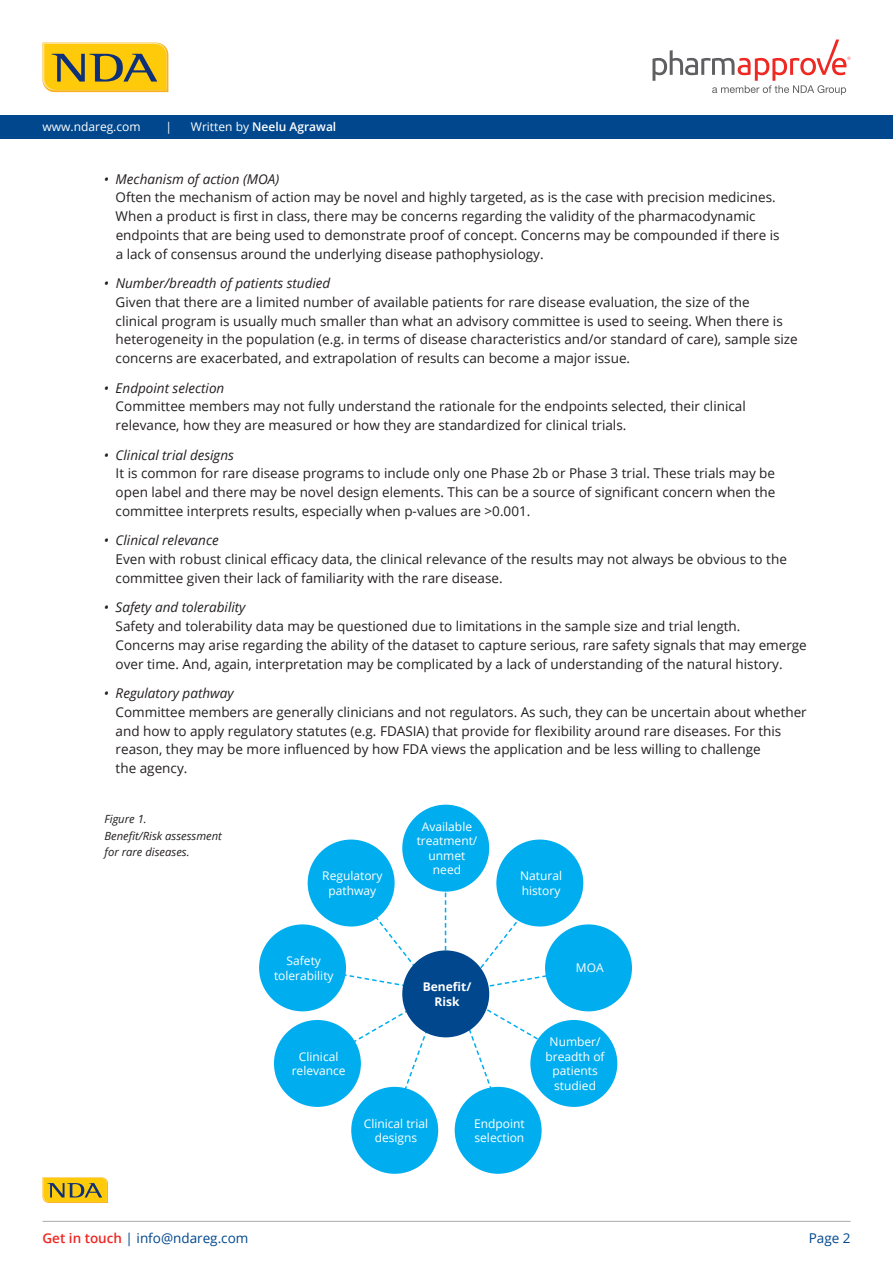
<style>
.page{position:relative;width:893px;height:1263px;background:#fff}
.page>*{position:absolute;margin:0;border:0;box-sizing:border-box;transform-origin:0 0}
.t1{font:13.5px/18.8px "Open Sans";color:#231f20}
.t2{font:italic 13.5px "Open Sans";color:#231f20}
.t3{font:13.5px "Open Sans";color:#01478d}
.t4{font:12px/14.4px "Open Sans";color:#fff;text-align:center}
.t5{font:600 12px "Open Sans";color:#fff}
.t6{font:700 12px/14.4px "Open Sans";color:#fff;text-align:center}
.t7{font:italic 11.25px/16.2px "Open Sans";color:#221f1f}
.s1{font-weight:400}
.s2{font-weight:600;color:#ee2823}
</style>
<div class="page">
<svg style="left:43px;top:43px;width:125px;height:49px"></svg>
<div style="left:0;top:115px;width:893px;height:23px;background:#01478d"></div>
<svg style="left:43px;top:1177px;width:65px;height:26px"></svg>
<hr style="left:43px;top:1221px;width:808px;height:1px;background:#a8a9ad">
<svg style="left:467px;top:1008px;width:84px;height:92px"></svg>
<svg style="left:480px;top:908px;width:84px;height:80px"></svg>
<svg style="left:346px;top:1008px;width:82px;height:92px"></svg>
<svg style="left:333px;top:908px;width:81px;height:80px"></svg>
<svg style="left:445px;top:893px;width:1px;height:57px"></svg>
<div style="left:402px;top:950px;width:87px;height:87px;background:#01478d;border-radius:50%"></div>
<div style="left:402px;top:805px;width:87px;height:87px;background:#00aeef;border-radius:50%"></div>
<div style="left:308px;top:839px;width:87px;height:87px;background:#00aeef;border-radius:50%"></div>
<div style="left:496px;top:839px;width:87px;height:87px;background:#00aeef;border-radius:50%"></div>
<div style="left:259px;top:924px;width:87px;height:87px;background:#00aeef;border-radius:50%"></div>
<div style="left:545px;top:924px;width:87px;height:87px;background:#00aeef;border-radius:50%"></div>
<div style="left:274px;top:1020px;width:87px;height:87px;background:#00aeef;border-radius:50%"></div>
<div style="left:530px;top:1020px;width:87px;height:87px;background:#00aeef;border-radius:50%"></div>
<div style="left:351px;top:1087px;width:87px;height:87px;background:#00aeef;border-radius:50%"></div>
<div style="left:455px;top:1087px;width:87px;height:87px;background:#00aeef;border-radius:50%"></div>
<svg style="left:652px;top:40px;width:198px;height:55px"></svg>
<p class="t4" style="left:43px;top:119px;width:100px">www.ndareg.com</p>
<p class="t4" style="left:166px;top:119px;width:8px">|</p>
<p class="t5" style="left:191px;top:118px;width:147px"><span class="s1">Written by</span> Neelu Agrawal</p>
<p class="t2" style="left:104px;top:169px;width:177px">• Mechanism of action (MOA)</p>
<p class="t1" style="left:116px;top:188px;width:666px">Often the mechanism of action may be novel and highly targeted, as is the case with precision medicines.<br>When a product is first in class, there may be concerns regarding the validity of the pharmacodynamic endpoints that are being used to demonstrate proof of concept. Concerns may be compounded if there is a lack of consensus around the underlying disease pathophysiology.</p>
<p class="t2" style="left:104px;top:274px;width:228px">• Number/breadth of patients studied</p>
<p class="t1" style="left:116px;top:292px;width:684px">Given that there are a limited number of available patients for rare disease evaluation, the size of the<br>clinical program is usually much smaller than what an advisory committee is used to seeing. When there is heterogeneity in the population (e.g. in terms of disease characteristics and/or standard of care), sample size concerns are exacerbated, and extrapolation of results can become a major issue.</p>
<p class="t2" style="left:104px;top:378px;width:122px">• Endpoint selection</p>
<p class="t1" style="left:116px;top:397px;width:632px">Committee members may not fully understand the rationale for the endpoints selected, their clinical relevance, how they are measured or how they are standardized for clinical trials.</p>
<p class="t2" style="left:104px;top:445px;width:132px">• Clinical trial designs</p>
<p class="t1" style="left:116px;top:464px;width:661px;text-align:justify">It is common for rare disease programs to include only one Phase 2b or Phase 3 trial. These trials may be open label and there may be novel design elements. This can be a source of significant concern when the committee interprets results, especially when p-values are &gt;0.001.</p>
<p class="t2" style="left:104px;top:531px;width:116px">• Clinical relevance</p>
<p class="t1" style="left:116px;top:549px;width:673px">Even with robust clinical efficacy data, the clinical relevance of the results may not always be obvious to the committee given their lack of familiarity with the rare disease.</p>
<p class="t2" style="left:104px;top:598px;width:143px">• Safety and tolerability</p>
<p class="t1" style="left:116px;top:616px;width:693px">Safety and tolerability data may be questioned due to limitations in the sample size and trial length.<br>Concerns may arise regarding the ability of the dataset to capture serious, rare safety signals that may emerge over time. And, again, interpretation may be complicated by a lack of understanding of the natural history.</p>
<p class="t2" style="left:104px;top:684px;width:132px">• Regulatory pathway</p>
<p class="t1" style="left:116px;top:702px;width:693px">Committee members are generally clinicians and not regulators. As such, they can be uncertain about whether and how to apply regulatory statutes (e.g. FDASIA) that provide for flexibility around rare diseases. For this reason, they may be more influenced by how FDA views the application and be less willing to challenge<br>the agency.</p>
<p class="t7" style="left:104px;top:811px;width:119px">Figure 1.<br>Benefit/Risk assessment for rare diseases.</p>
<p class="t4" style="left:417px;top:819px;width:62px">Available treatment/ unmet need</p>
<p class="t4" style="left:322px;top:868px;width:62px">Regulatory pathway</p>
<p class="t4" style="left:520px;top:868px;width:43px;text-align:left">Natural history</p>
<p class="t4" style="left:274px;top:953px;width:61px">Safety tolerability</p>
<p class="t4" style="left:576px;top:960px;width:29px">MOA</p>
<p class="t6" style="left:423px;top:979px;width:50px">Benefit/<br>Risk</p>
<p class="t4" style="left:292px;top:1049px;width:55px">Clinical relevance</p>
<p class="t4" style="left:364px;top:1116px;width:66px">Clinical trial designs</p>
<p class="t4" style="left:474px;top:1116px;width:52px;text-align:left">Endpoint selection</p>
<p class="t4" style="left:546px;top:1034px;width:61px">Number/ breadth of patients studied</p>
<p class="t3" style="left:43px;top:1229px;width:207px"><span class="s2">Get in touch</span> | info@ndareg.com</p>
<p class="t3" style="left:809px;top:1229px;width:43px">Page 2</p>
</div>
